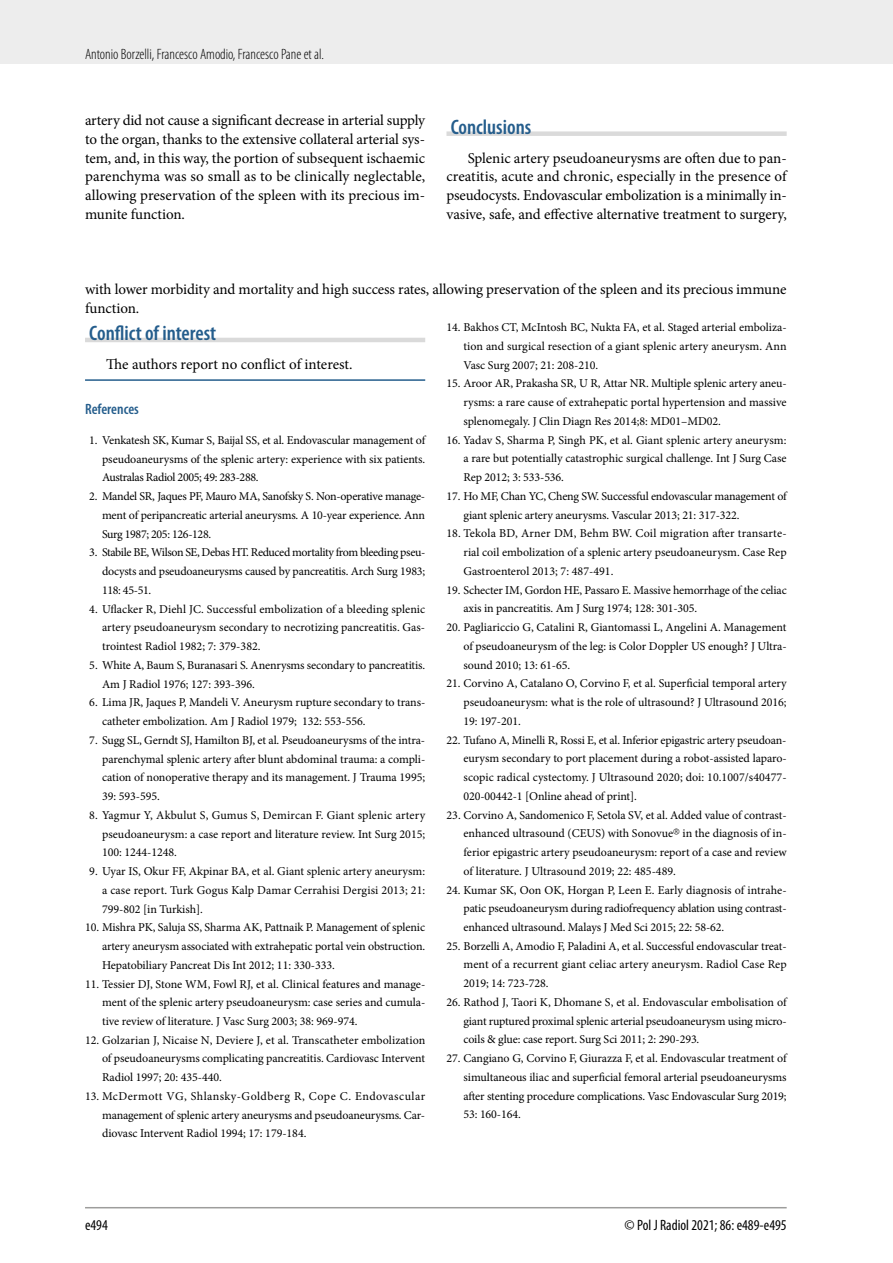
<style>
.page{position:relative;width:893px;height:1263px;background:#fff}
.page>*{position:absolute;margin:0;border:0;box-sizing:border-box;transform-origin:0 0}
.t1{font:600 condensed 21px "Myriad Pro";color:#245d8c}
.t2{font:15px/18.8px "Minion Pro";letter-spacing:-.005em;color:#000;text-align:justify}
.t3{font:300 condensed 15px "Myriad Pro";color:#000}
.t4{font:condensed 15px "Myriad Pro";color:#000}
.t5{font:600 condensed 15px "Myriad Pro";color:#245d8c}
.t6{font:12px/18.8px "Minion Pro";letter-spacing:-.01em;color:#000;text-align:justify}
.s1{font-family:"Naomi Sans EFN Thin"}
</style>
<div class="page">
<div style="left:0;top:0;width:893px;height:64px;background:#ededed"></div>
<hr style="left:85px;top:1207px;width:702px;height:1px;background:#9d9d9c">
<div style="left:446px;top:131px;width:341px;height:5px;background:#dadada"></div>
<hr style="left:85px;top:338px;width:340px;height:4px;background:#dadada">
<hr style="left:85px;top:379px;width:340px;height:2px;background:#245d8c">
<p class="t3" style="left:85px;top:45px;width:241px">Antonio Borzelli, Francesco Amodio, Francesco Pane et al.</p>
<p class="t2" style="left:85px;top:111px;width:342px">artery did not cause a significant decrease in arterial supply to the organ, thanks to the extensive collateral arterial sys&shy;tem, and, in this way, the portion of subsequent ischaemic parenchyma was so small as to be clinically neglectable, allowing preservation of the spleen with its precious im&shy;munite function.</p>
<h1 class="t1" style="left:451px;top:114px;width:82px">Conclusions</h1>
<p class="t2" style="left:446px;top:148px;width:342px;text-indent:21px">Splenic artery pseudoaneurysms are often due to pan&shy;creatitis, acute and chronic, especially in the presence of pseudocysts. Endovascular embolization is a minimally in&shy;vasive, safe, and effective alternative treatment to surgery,</p>
<p class="t2" style="left:85px;top:280px;width:703px">with lower morbidity and mortality and high success rates, allowing preservation of the spleen and its precious immune function.</p>
<h1 class="t1" style="left:89px;top:320px;width:128px">Conflict of interest</h1>
<p class="t2" style="left:106px;top:355px;width:248px">The authors report no conflict of interest.</p>
<p class="t5" style="left:85px;top:400px;width:55px">References</p>
<p class="t6" style="left:102px;top:431px;width:325px;text-indent:-13px">1. Venkatesh SK, Kumar S, Baijal SS, et al. Endovascular management of pseudoaneurysms of the splenic artery: experience with six patients.<br>Australas Radiol 2005; 49: 283-288.</p>
<p class="t6" style="left:102px;top:487px;width:325px;text-indent:-13px">2. Mandel SR, Jaques PF, Mauro MA, Sanofsky S. Non-operative manage&shy;ment of peripancreatic arterial aneurysms. A 10-year experience. Ann Surg 1987; 205: 126-128.</p>
<p class="t6" style="left:102px;top:543px;width:325px;text-indent:-13px">3. Stabile BE, Wilson SE, Debas HT. Reduced mortality from bleeding pseu&shy;docysts and pseudoaneurysms caused by pancreatitis. Arch Surg 1983; 118: 45-51.</p>
<p class="t6" style="left:102px;top:599px;width:325px;text-indent:-13px">4. Uflacker R, Diehl JC. Successful embolization of a bleeding splenic artery pseudoaneurysm secondary to necrotizing pancreatitis. Gas&shy;trointest Radiol 1982; 7: 379-382.</p>
<p class="t6" style="left:102px;top:656px;width:325px;text-indent:-13px">5. White A, Baum S, Buranasari S. Anenrysms secondary to pancreatitis.<br>Am J Radiol 1976; 127: 393-396.</p>
<p class="t6" style="left:102px;top:693px;width:323px;text-indent:-13px">6. Lima JR, Jaques P, Mandeli V. Aneurysm rupture secondary to trans&shy;catheter embolization. Am J Radiol 1979; 132: 553-556.</p>
<p class="t6" style="left:102px;top:731px;width:325px;text-indent:-13px">7. Sugg SL, Gerndt SJ, Hamilton BJ, et al. Pseudoaneurysms of the intra&shy;parenchymal splenic artery after blunt abdominal trauma: a compli&shy;cation of nonoperative therapy and its management. J Trauma 1995; 39: 593-595.</p>
<p class="t6" style="left:102px;top:806px;width:325px;text-indent:-13px">8. Yagmur Y, Akbulut S, Gumus S, Demircan F. Giant splenic artery pseudoaneurysm: a case report and literature review. Int Surg 2015; 100: 1244-1248.</p>
<p class="t6" style="left:102px;top:862px;width:325px;text-indent:-13px">9. Uyar IS, Okur FF, Akpinar BA, et al. Giant splenic artery aneurysm: a case report. Turk Gogus Kalp Damar Cerrahisi Dergisi 2013; 21:<br>799-802 [in Turkish].</p>
<p class="t6" style="left:102px;top:918px;width:325px;text-indent:-17px">10. Mishra PK, Saluja SS, Sharma AK, Pattnaik P. Management of splenic artery aneurysm associated with extrahepatic portal vein obstruction.<br>Hepatobiliary Pancreat Dis Int 2012; 11: 330-333.</p>
<p class="t6" style="left:102px;top:974px;width:325px;text-indent:-17px">11. Tessier DJ, Stone WM, Fowl RJ, et al. Clinical features and manage&shy;ment of the splenic artery pseudoaneurysm: case series and cumula&shy;tive review of literature. J Vasc Surg 2003; 38: 969-974.</p>
<p class="t6" style="left:102px;top:1030px;width:325px;text-indent:-17px">12. Golzarian J, Nicaise N, Deviere J, et al. Transcatheter embolization of pseudoaneurysms complicating pancreatitis. Cardiovasc Intervent Radiol 1997; 20: 435-440.</p>
<p class="t6" style="left:102px;top:1087px;width:325px;text-indent:-17px">13. McDermott VG, Shlansky-Goldberg R, Cope C. Endovascular management of splenic artery aneurysms and pseudoaneurysms. Car&shy;diovasc Intervent Radiol 1994; 17: 179-184.</p>
<p class="t6" style="left:463px;top:318px;width:325px;text-indent:-17px">14. Bakhos CT, McIntosh BC, Nukta FA, et al. Staged arterial emboliza&shy;tion and surgical resection of a giant splenic artery aneurysm. Ann Vasc Surg 2007; 21: 208-210.</p>
<p class="t6" style="left:463px;top:374px;width:325px;text-indent:-17px">15. Aroor AR, Prakasha SR, U R, Attar NR. Multiple splenic artery aneu&shy;rysms: a rare cause of extrahepatic portal hypertension and massive splenomegaly. J Clin Diagn Res 2014;8: MD01–MD02.</p>
<p class="t6" style="left:463px;top:430px;width:325px;text-indent:-17px">16. Yadav S, Sharma P, Singh PK, et al. Giant splenic artery aneurysm: a rare but potentially catastrophic surgical challenge. Int J Surg Case Rep 2012; 3: 533-536.</p>
<p class="t6" style="left:463px;top:487px;width:325px;text-indent:-17px">17. Ho MF, Chan YC, Cheng SW. Successful endovascular management of giant splenic artery aneurysms. Vascular 2013; 21: 317‐322.</p>
<p class="t6" style="left:463px;top:524px;width:325px;text-indent:-17px">18. Tekola BD, Arner DM, Behm BW. Coil migration after transarte&shy;rial coil embolization of a splenic artery pseudoaneurysm. Case Rep Gastroenterol 2013; 7: 487-491.</p>
<p class="t6" style="left:463px;top:580px;width:325px;text-indent:-17px">19. Schecter IM, Gordon HE, Passaro E. Massive hemorrhage of the celiac axis in pancreatitis. Am J Surg 1974; 128: 301-305.</p>
<p class="t6" style="left:463px;top:618px;width:325px;text-indent:-17px">20. Pagliariccio G, Catalini R, Giantomassi L, Angelini A. Management of pseudoaneurysm of the leg: is Color Doppler US enough? J Ultra&shy;sound 2010; 13: 61‐65.</p>
<p class="t6" style="left:463px;top:674px;width:325px;text-indent:-17px">21. Corvino A, Catalano O, Corvino F, et al. Superficial temporal artery pseudoaneurysm: what is the role of ultrasound? J Ultrasound 2016; 19: 197‐201.</p>
<p class="t6" style="left:463px;top:730px;width:325px;text-indent:-17px">22. Tufano A, Minelli R, Rossi E, et al. Inferior epigastric artery pseudoan&shy;eurysm secondary to port placement during a robot-assisted laparo&shy;scopic radical cystectomy. J Ultrasound 2020; doi: 10.1007/s40477- 020-00442-1 [Online ahead of print].</p>
<p class="t6" style="left:463px;top:805px;width:325px;text-indent:-17px">23. Corvino A, Sandomenico F, Setola SV, et al. Added value of contrast&shy;enhanced ultrasound (CEUS) with Sonovue<span class="s1">®</span> in the diagnosis of in&shy;ferior epigastric artery pseudoaneurysm: report of a case and review of literature. J Ultrasound 2019; 22: 485‐489.</p>
<p class="t6" style="left:463px;top:880px;width:325px;text-indent:-17px">24. Kumar SK, Oon OK, Horgan P, Leen E. Early diagnosis of intrahe&shy;patic pseudoaneurysm during radiofrequency ablation using contrast&shy;enhanced ultrasound. Malays J Med Sci 2015; 22: 58‐62.</p>
<p class="t6" style="left:463px;top:936px;width:325px;text-indent:-17px">25. Borzelli A, Amodio F, Paladini A, et al. Successful endovascular treat&shy;ment of a recurrent giant celiac artery aneurysm. Radiol Case Rep 2019; 14: 723‐728.</p>
<p class="t6" style="left:463px;top:993px;width:325px;text-indent:-17px">26. Rathod J, Taori K, Dhomane S, et al. Endovascular embolisation of giant ruptured proximal splenic arterial pseudoaneurysm using micro&shy;coils &amp; glue: case report. Surg Sci 2011; 2: 290-293.</p>
<p class="t6" style="left:463px;top:1049px;width:325px;text-indent:-17px">27. Cangiano G, Corvino F, Giurazza F, et al. Endovascular treatment of simultaneous iliac and superficial femoral arterial pseudoaneurysms after stenting procedure complications. Vasc Endovascular Surg 2019; 53: 160‐164.</p>
<p class="t4" style="left:85px;top:1216px;width:24px">e494</p>
<p class="t4" style="left:625px;top:1216px;width:164px">© Pol J Radiol 2021; 86: e489-e495</p>
</div>
